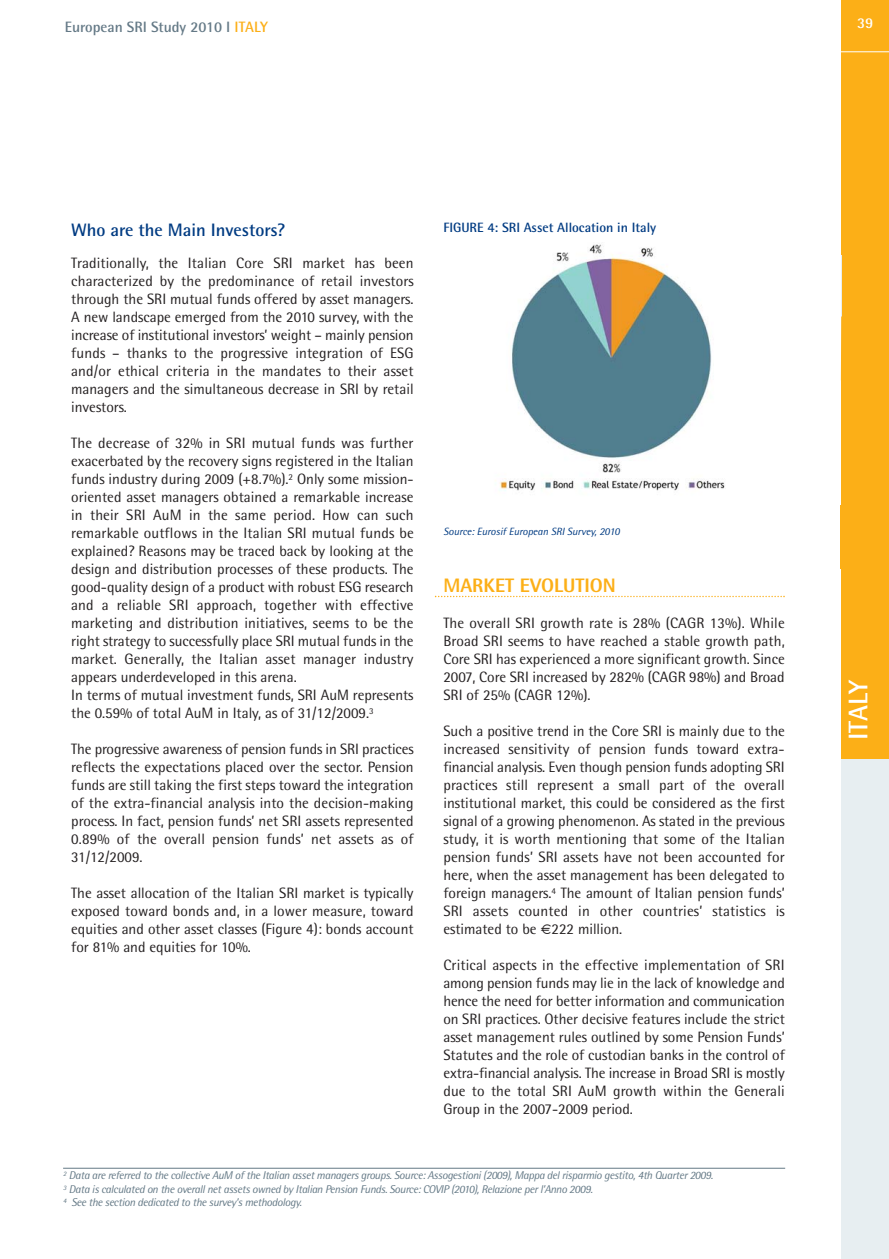
<style>
.page{position:relative;width:889px;height:1259px;background:#fff}
.page>*{position:absolute;margin:0;border:0;box-sizing:border-box;transform-origin:0 0}
.t1{font:700 27px "Rotis Semi Sans";letter-spacing:-.01em;color:#fff}
.t2{font:800 19.5px "Rotis Semi Sans";color:#fcaf17}
.t3{font:700 18px "Rotis Semi Sans";color:#013b82}
.t4{font:15px/18px "Rotis Semi Sans";color:#231f20;text-align:justify}
.t5{font:700 15px "Rotis Semi Sans";color:#647986}
.t6{font:700 15px "Rotis Semi Sans";color:#fff}
.t7{font:700 13.5px "Rotis Semi Sans";color:#013b82}
.t8{font:italic 11.25px/13.5px "Rotis Semi Sans";letter-spacing:-.03em;color:#647986}
.t9{font:italic 10.5px "Rotis Semi Sans";color:#013b82}
.s1{color:#fcaf17}
</style>
<div class="page">
<div style="left:840px;top:190px;width:49px;height:1069px;background:#e7eef1"></div>
<div style="left:841px;top:254px;width:48px;height:63px;background:#fcaf17"></div>
<div style="left:841px;top:191px;width:48px;height:63px;background:#fcaf17"></div>
<div style="left:841px;top:316px;width:48px;height:65px;background:#fcaf17"></div>
<div style="left:840px;top:380px;width:49px;height:63px;background:#fcaf17"></div>
<div style="left:840px;top:442px;width:49px;height:64px;background:#fcaf17"></div>
<div style="left:840px;top:505px;width:49px;height:63px;background:#fcaf17"></div>
<div style="left:840px;top:568px;width:49px;height:64px;background:#fcaf17"></div>
<div style="left:840px;top:631px;width:49px;height:64px;background:#fcaf17"></div>
<div style="left:841px;top:695px;width:48px;height:63px;background:#fcaf17"></div>
<div style="left:841px;top:0;width:48px;height:192px;background:#fcaf17"></div>
<hr style="left:63px;top:1167px;width:722px;height:1px;background:#647986">
<svg style="left:435px;top:596px;width:349px;height:1px"></svg>
<hr style="left:840px;top:52px;width:49px;height:1px;background:#fff">
<img style="left:495px;top:244px;width:230px;height:247px">
<p class="t5" style="left:65px;top:22px;width:204px">European SRI Study 2010 I <span class="s1">ITALY</span></p>
<p class="t6" style="left:857px;top:18px;width:18px">39</p>
<p class="t3" style="left:71px;top:224px;width:216px">Who are the Main Investors?</p>
<p class="t4" style="left:71px;top:255px;width:344px">Traditionally, the Italian Core SRI market has been characterized by the predominance of retail investors through the SRI mutual funds offered by asset managers.<br>A new landscape emerged from the 2010 survey, with the increase of institutional investors’ weight – mainly pension funds – thanks to the progressive integration of ESG and/or ethical criteria in the mandates to their asset managers and the simultaneous decrease in SRI by retail investors.</p>
<p class="t4" style="left:71px;top:435px;width:344px;text-align:left">The decrease of 32% in SRI mutual funds was further exacerbated by the recovery signs registered in the Italian funds industry during 2009 (+8.7%).<sup>2</sup> Only some mission&shy;oriented asset managers obtained a remarkable increase in their SRI AuM in the same period. How can such remarkable outflows in the Italian SRI mutual funds be explained? Reasons may be traced back by looking at the design and distribution processes of these products. The good-quality design of a product with robust ESG research and a reliable SRI approach, together with effective marketing and distribution initiatives, seems to be the right strategy to successfully place SRI mutual funds in the market. Generally, the Italian asset manager industry appears underdeveloped in this arena.<br>In terms of mutual investment funds, SRI AuM represents the 0.59% of total AuM in Italy, as of 31/12/2009.<sup>3</sup></p>
<p class="t4" style="left:71px;top:741px;width:344px">The progressive awareness of pension funds in SRI practices reflects the expectations placed over the sector. Pension funds are still taking the first steps toward the integration of the extra-financial analysis into the decision-making process. In fact, pension funds’ net SRI assets represented 0.89% of the overall pension funds’ net assets as of 31/12/2009.</p>
<p class="t4" style="left:71px;top:885px;width:344px">The asset allocation of the Italian SRI market is typically exposed toward bonds and, in a lower measure, toward equities and other asset classes (Figure 4): bonds account for 81% and equities for 10%.</p>
<p class="t7" style="left:443px;top:223px;width:214px">FIGURE 4: SRI Asset Allocation in Italy</p>
<p class="t9" style="left:443px;top:528px;width:178px">Source: Eurosif European SRI Survey, 2010</p>
<h2 class="t2" style="left:443px;top:578px;width:174px">MARKET EVOLUTION</h2>
<p class="t4" style="left:443px;top:615px;width:343px">The overall SRI growth rate is 28% (CAGR 13%). While Broad SRI seems to have reached a stable growth path, Core SRI has experienced a more significant growth. Since 2007, Core SRI increased by 282% (CAGR 98%) and Broad SRI of 25% (CAGR 12%).</p>
<p class="t4" style="left:443px;top:723px;width:343px">Such a positive trend in the Core SRI is mainly due to the increased sensitivity of pension funds toward extra&shy;financial analysis. Even though pension funds adopting SRI practices still represent a small part of the overall institutional market, this could be considered as the first signal of a growing phenomenon. As stated in the previous study, it is worth mentioning that some of the Italian pension funds’ SRI assets have not been accounted for here, when the asset management has been delegated to foreign managers.<sup>4</sup> The amount of Italian pension funds’ SRI assets counted in other countries’ statistics is estimated to be 222 million.</p>
<p class="t4" style="left:443px;top:957px;width:343px">Critical aspects in the effective implementation of SRI among pension funds may lie in the lack of knowledge and hence the need for better information and communication on SRI practices. Other decisive features include the strict asset management rules outlined by some Pension Funds’ Statutes and the role of custodian banks in the control of extra-financial analysis. The increase in Broad SRI is mostly due to the total SRI AuM growth within the Generali Group in the 2007-2009 period.</p>
<p class="t8" style="left:63px;top:1169px;width:651px"><sup>2</sup> Data are referred to the collective AuM of the Italian asset managers groups. Source: Assogestioni (2009), Mappa del risparmio gestito, 4th Quarter 2009.<br><sup>3</sup> Data is calculated on the overall net assets owned by Italian Pension Funds. Source: COVIP (2010), Relazione per l’Anno 2009.<br><sup>4</sup> See the section dedicated to the survey’s methodology.</p>
<h1 class="t1" style="left:849px;top:740px;width:62px;rotate:-90deg">ITALY</h1>
</div>
